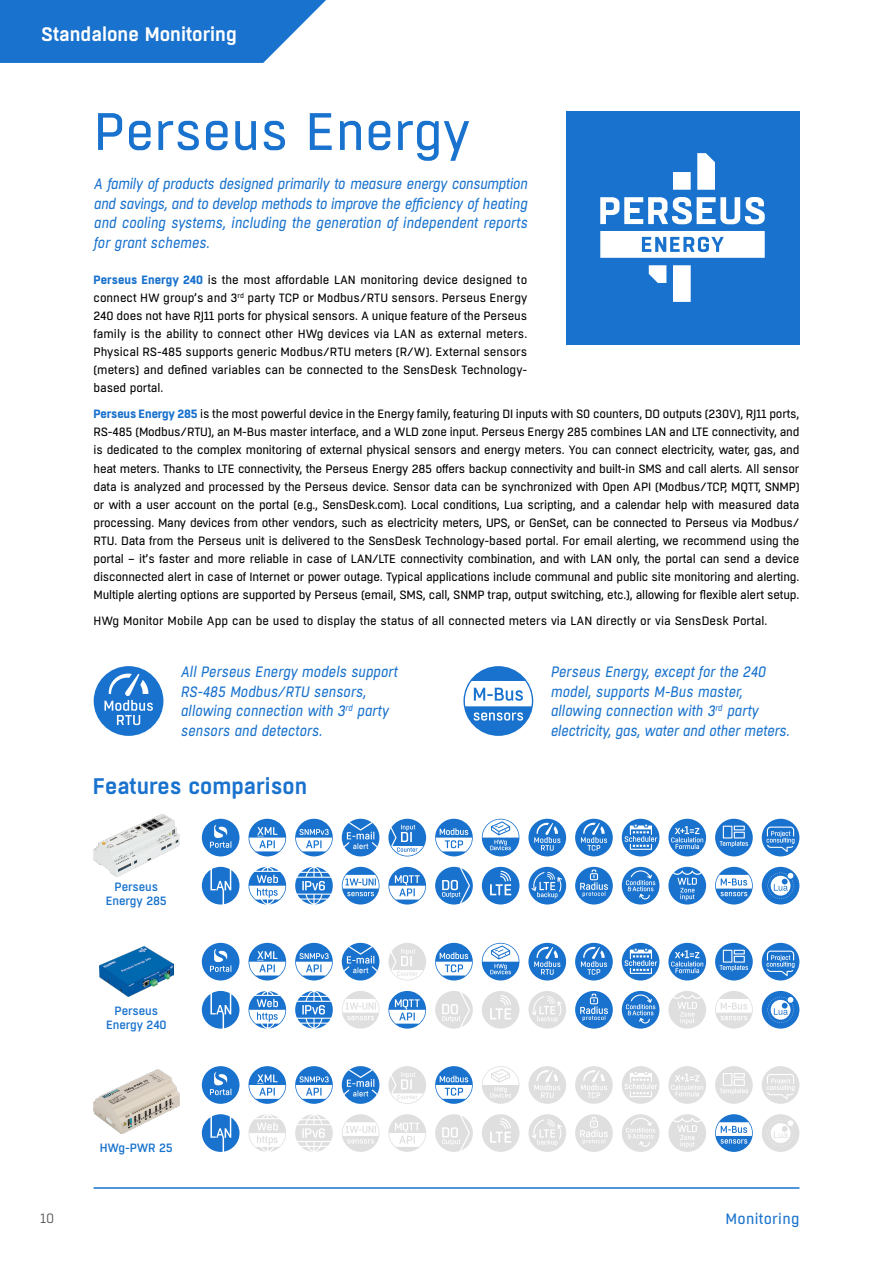
<style>
.page{position:relative;width:893px;height:1263px;background:#fff}
.page>*{position:absolute;margin:0;border:0;box-sizing:border-box;transform-origin:0 0}
.t1{font:52.5px "Boxed";color:#1972cd}
.t2{font:600 22.5px "Boxed";color:#1972cd}
.t3{font:600 19.5px "Boxed";color:#fff}
.t4{font:italic 15px/19.5px "Boxed";color:#1972cd}
.t5{font:15px "Boxed";letter-spacing:.02em;color:#1972cd}
.t6{font:13.5px "Boxed";color:#5a5a5a}
.t7{font:12px/18px "Boxed";color:#000;text-align:justify}
.t8{font:500 12px/13.5px "Boxed";letter-spacing:-.01em;color:#1972cd;text-align:center}
.s1{font-weight:700;color:#1972cd}
</style>
<div class="page">
<hr style="left:94px;top:1187px;width:705px;height:2px;background:#1972cd">
<div style="left:566px;top:111px;width:233px;height:233px;background:#1972cd"></div>
<svg style="left:600px;top:153px;width:165px;height:149px"></svg>
<svg style="left:0;top:0;width:326px;height:63px;background:#2f7fd1"></svg>
<svg style="left:94px;top:666px;width:69px;height:70px"></svg>
<svg style="left:463px;top:666px;width:70px;height:70px"></svg>
<svg style="left:482px;top:1114px;width:37px;height:38px"></svg>
<svg style="left:622px;top:1066px;width:37px;height:38px"></svg>
<svg style="left:668px;top:1066px;width:38px;height:38px"></svg>
<svg style="left:528px;top:1114px;width:38px;height:38px"></svg>
<svg style="left:715px;top:1066px;width:38px;height:38px"></svg>
<svg style="left:762px;top:1114px;width:37px;height:38px"></svg>
<svg style="left:762px;top:1066px;width:37px;height:38px"></svg>
<svg style="left:622px;top:1114px;width:37px;height:38px"></svg>
<svg style="left:575px;top:1114px;width:38px;height:38px"></svg>
<svg style="left:482px;top:1066px;width:38px;height:38px"></svg>
<svg style="left:575px;top:1066px;width:38px;height:38px"></svg>
<svg style="left:528px;top:1066px;width:38px;height:38px"></svg>
<svg style="left:202px;top:1114px;width:37px;height:38px"></svg>
<svg style="left:248px;top:1114px;width:38px;height:38px"></svg>
<svg style="left:295px;top:1114px;width:38px;height:38px"></svg>
<svg style="left:435px;top:1114px;width:38px;height:38px"></svg>
<svg style="left:342px;top:1114px;width:37px;height:38px"></svg>
<svg style="left:715px;top:1114px;width:38px;height:38px"></svg>
<svg style="left:342px;top:1066px;width:37px;height:38px"></svg>
<svg style="left:248px;top:1066px;width:39px;height:38px"></svg>
<svg style="left:295px;top:1066px;width:38px;height:38px"></svg>
<svg style="left:435px;top:1066px;width:38px;height:38px"></svg>
<svg style="left:202px;top:1066px;width:37px;height:38px"></svg>
<svg style="left:668px;top:1114px;width:38px;height:38px"></svg>
<img style="left:93px;top:1069px;width:86px;height:64px">
<svg style="left:482px;top:867px;width:37px;height:37px"></svg>
<svg style="left:622px;top:819px;width:37px;height:37px"></svg>
<svg style="left:668px;top:819px;width:38px;height:37px"></svg>
<svg style="left:528px;top:867px;width:38px;height:37px"></svg>
<svg style="left:715px;top:819px;width:38px;height:37px"></svg>
<svg style="left:762px;top:867px;width:37px;height:37px"></svg>
<svg style="left:762px;top:819px;width:37px;height:37px"></svg>
<svg style="left:622px;top:867px;width:37px;height:37px"></svg>
<svg style="left:575px;top:867px;width:38px;height:37px"></svg>
<svg style="left:481px;top:818px;width:39px;height:39px"></svg>
<svg style="left:575px;top:819px;width:38px;height:37px"></svg>
<svg style="left:528px;top:819px;width:38px;height:37px"></svg>
<svg style="left:202px;top:867px;width:37px;height:37px"></svg>
<svg style="left:248px;top:867px;width:39px;height:37px"></svg>
<svg style="left:295px;top:867px;width:38px;height:37px"></svg>
<svg style="left:435px;top:867px;width:38px;height:37px"></svg>
<svg style="left:342px;top:867px;width:37px;height:37px"></svg>
<svg style="left:715px;top:867px;width:38px;height:37px"></svg>
<svg style="left:342px;top:819px;width:37px;height:37px"></svg>
<svg style="left:248px;top:819px;width:39px;height:37px"></svg>
<svg style="left:295px;top:819px;width:38px;height:37px"></svg>
<svg style="left:435px;top:819px;width:38px;height:37px"></svg>
<svg style="left:202px;top:819px;width:37px;height:37px"></svg>
<svg style="left:668px;top:867px;width:38px;height:37px"></svg>
<img style="left:94px;top:814px;width:85px;height:62px">
<svg style="left:482px;top:991px;width:37px;height:37px"></svg>
<svg style="left:622px;top:943px;width:37px;height:37px"></svg>
<svg style="left:668px;top:943px;width:38px;height:37px"></svg>
<svg style="left:528px;top:991px;width:38px;height:37px"></svg>
<svg style="left:715px;top:943px;width:38px;height:37px"></svg>
<svg style="left:762px;top:991px;width:37px;height:37px"></svg>
<svg style="left:762px;top:943px;width:37px;height:37px"></svg>
<svg style="left:622px;top:991px;width:37px;height:37px"></svg>
<svg style="left:575px;top:991px;width:38px;height:37px"></svg>
<svg style="left:481px;top:942px;width:39px;height:39px"></svg>
<svg style="left:575px;top:943px;width:38px;height:37px"></svg>
<svg style="left:528px;top:943px;width:38px;height:37px"></svg>
<svg style="left:202px;top:991px;width:37px;height:37px"></svg>
<svg style="left:248px;top:991px;width:39px;height:37px"></svg>
<svg style="left:295px;top:991px;width:38px;height:37px"></svg>
<svg style="left:435px;top:991px;width:38px;height:37px"></svg>
<svg style="left:342px;top:991px;width:37px;height:37px"></svg>
<svg style="left:715px;top:991px;width:38px;height:37px"></svg>
<svg style="left:342px;top:943px;width:37px;height:37px"></svg>
<svg style="left:248px;top:943px;width:39px;height:37px"></svg>
<svg style="left:295px;top:943px;width:38px;height:37px"></svg>
<svg style="left:435px;top:943px;width:38px;height:37px"></svg>
<svg style="left:202px;top:943px;width:37px;height:37px"></svg>
<svg style="left:668px;top:991px;width:38px;height:37px"></svg>
<img style="left:100px;top:946px;width:73px;height:51px">
<svg style="left:388px;top:819px;width:38px;height:37px"></svg>
<svg style="left:388px;top:867px;width:39px;height:37px"></svg>
<svg style="left:388px;top:943px;width:38px;height:37px"></svg>
<svg style="left:388px;top:991px;width:39px;height:37px"></svg>
<svg style="left:388px;top:1066px;width:38px;height:38px"></svg>
<svg style="left:388px;top:1114px;width:38px;height:38px"></svg>
<h3 class="t3" style="left:41px;top:22px;width:197px">Standalone Monitoring</h3>
<h1 class="t1" style="left:94px;top:98px;width:378px">Perseus Energy</h1>
<p class="t4" style="left:94px;top:175px;width:435px;text-align:justify">A family of products designed primarily to measure energy consumption and savings, and to develop methods to improve the efficiency of heating and cooling systems, including the generation of independent reports for grant schemes.</p>
<p class="t7" style="left:94px;top:271px;width:435px"><span class="s1">Perseus Energy 240</span> is the most affordable LAN monitoring device designed to connect HW group’s and 3<sup>rd</sup> party TCP or Modbus/RTU sensors. Perseus Energy 240 does not have RJ11 ports for physical sensors. A unique feature of the Perseus family is the ability to connect other HWg devices via LAN as external meters.<br>Physical RS-485 supports generic Modbus/RTU meters (R/W). External sensors (meters) and defined variables can be connected to the SensDesk Technology&shy;based portal.</p>
<p class="t7" style="left:94px;top:406px;width:707px"><span class="s1">Perseus Energy 285</span> is the most powerful device in the Energy family, featuring DI inputs with S0 counters, DO outputs (230V), RJ11 ports, RS-485 (Modbus/RTU), an M-Bus master interface, and a WLD zone input. Perseus Energy 285 combines LAN and LTE connectivity, and is dedicated to the complex monitoring of external physical sensors and energy meters. You can connect electricity, water, gas, and heat meters. Thanks to LTE connectivity, the Perseus Energy 285 offers backup connectivity and built-in SMS and call alerts. All sensor data is analyzed and processed by the Perseus device. Sensor data can be synchronized with Open API (Modbus/TCP, MQTT, SNMP) or with a user account on the portal (e.g., SensDesk.com). Local conditions, Lua scripting, and a calendar help with measured data processing. Many devices from other vendors, such as electricity meters, UPS, or GenSet, can be connected to Perseus via Modbus/ RTU. Data from the Perseus unit is delivered to the SensDesk Technology-based portal. For email alerting, we recommend using the portal – it’s faster and more reliable in case of LAN/LTE connectivity combination, and with LAN only, the portal can send a device disconnected alert in case of Internet or power outage. Typical applications include communal and public site monitoring and alerting.<br>Multiple alerting options are supported by Perseus (email, SMS, call, SNMP trap, output switching, etc.), allowing for flexible alert setup.</p>
<p class="t7" style="left:94px;top:612px;width:675px">HWg Monitor Mobile App can be used to display the status of all connected meters via LAN directly or via SensDesk Portal.</p>
<p class="t4" style="left:180px;top:663px;width:219px">All Perseus Energy models support<br>RS-485 Modbus/RTU sensors, allowing connection with 3<sup>rd</sup> party sensors and detectors.</p>
<p class="t4" style="left:550px;top:663px;width:240px">Perseus Energy, except for the 240 model, supports M-Bus master, allowing connection with 3<sup>rd</sup> party electricity, gas, water and other meters.</p>
<h2 class="t2" style="left:93px;top:771px;width:216px">Features comparison</h2>
<p class="t8" style="left:106px;top:880px;width:63px">Perseus<br>Energy 285</p>
<p class="t8" style="left:106px;top:1004px;width:62px">Perseus<br>Energy 240</p>
<p class="t6" style="left:40px;top:1209px;width:15px">10</p>
<p class="t8" style="left:100px;top:1142px;width:75px">HWg-PWR 25</p>
<p class="t5" style="left:725px;top:1209px;width:75px">Monitoring</p>
</div>
